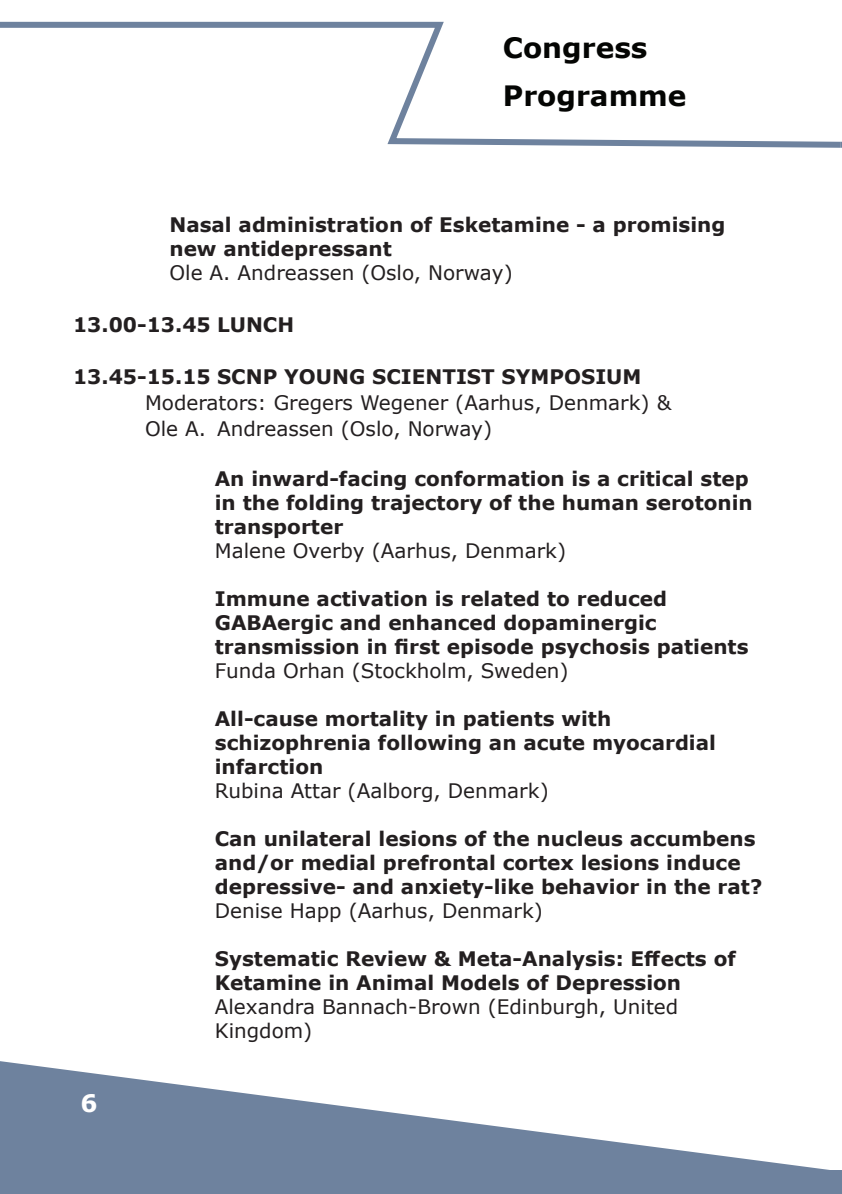
<style>
.page{position:relative;width:842px;height:1194px;background:#fff}
.page>*{position:absolute;margin:0;border:0;box-sizing:border-box;transform-origin:0 0}
.sidehoved{font:700 28px "Verdana";color:#040503}
.t1{font:700 24px "Verdana";color:#fff}
.Brødtekst_verdana_10{font:700 20px/24px "Verdana";color:#231f20}
.Brødtekst_verdana_10-2{font:20px/24px "Verdana";color:#231f20}
.Verdana_10_fed{font:20px/26px "Verdana";color:#231f20}
.Verdana_10_fed-2{font:700 20px "Verdana";color:#231f20}
</style>
<div class="page">
<svg style="left:0;top:1061px;width:822px;height:108px"></svg>
<svg style="left:0;top:21px;width:834px;height:127px"></svg>
<svg style="left:834px;top:141px;width:8px;height:7px"></svg>
<div style="left:0;top:1169px;width:842px;height:24px;background:#6e829e"></div>
<p class="sidehoved" style="left:503px;top:28px;width:146px">Congress</p>
<p class="sidehoved" style="left:503px;top:76px;width:185px">Programme</p>
<p class="Brødtekst_verdana_10" style="left:169px;top:212px;width:557px">Nasal administration of Esketamine - a promising new antidepressant</p>
<p class="Brødtekst_verdana_10-2" style="left:169px;top:260px;width:345px">Ole A. Andreassen (Oslo, Norway)</p>
<p class="Verdana_10_fed-2" style="left:73px;top:310px;width:223px">13.00-13.45 LUNCH</p>
<p class="Verdana_10_fed-2" style="left:73px;top:362px;width:570px">13.45-15.15 SCNP YOUNG SCIENTIST SYMPOSIUM</p>
<p class="Verdana_10_fed" style="left:145px;top:389px;width:528px">Moderators: Gregers Wegener (Aarhus, Denmark) &amp;<br>Ole A. Andreassen (Oslo, Norway)</p>
<p class="Brødtekst_verdana_10" style="left:215px;top:466px;width:540px">An inward-facing conformation is a critical step in the folding trajectory of the human serotonin transporter</p>
<p class="Brødtekst_verdana_10-2" style="left:215px;top:538px;width:353px">Malene Overby (Aarhus, Denmark)</p>
<p class="Brødtekst_verdana_10" style="left:215px;top:586px;width:535px">Immune activation is related to reduced<br>GABAergic and enhanced dopaminergic transmission in first episode psychosis patients</p>
<p class="Brødtekst_verdana_10-2" style="left:215px;top:658px;width:355px">Funda Orhan (Stockholm, Sweden)</p>
<p class="Brødtekst_verdana_10" style="left:215px;top:706px;width:503px">All-cause mortality in patients with schizophrenia following an acute myocardial infarction</p>
<p class="Brødtekst_verdana_10-2" style="left:215px;top:778px;width:335px">Rubina Attar (Aalborg, Denmark)</p>
<p class="Brødtekst_verdana_10" style="left:215px;top:826px;width:549px">Can unilateral lesions of the nucleus accumbens and/or medial prefrontal cortex lesions induce depressive- and anxiety-like behavior in the rat?</p>
<p class="Brødtekst_verdana_10-2" style="left:215px;top:898px;width:330px">Denise Happ (Aarhus, Denmark)</p>
<p class="Brødtekst_verdana_10" style="left:215px;top:946px;width:523px">Systematic Review &amp; Meta-Analysis: Effects of<br>Ketamine in Animal Models of Depression</p>
<p class="Brødtekst_verdana_10-2" style="left:215px;top:994px;width:465px">Alexandra Bannach-Brown (Edinburgh, United<br>Kingdom)</p>
<p class="t1" style="left:80px;top:1086px;width:19px">6</p>
</div>
